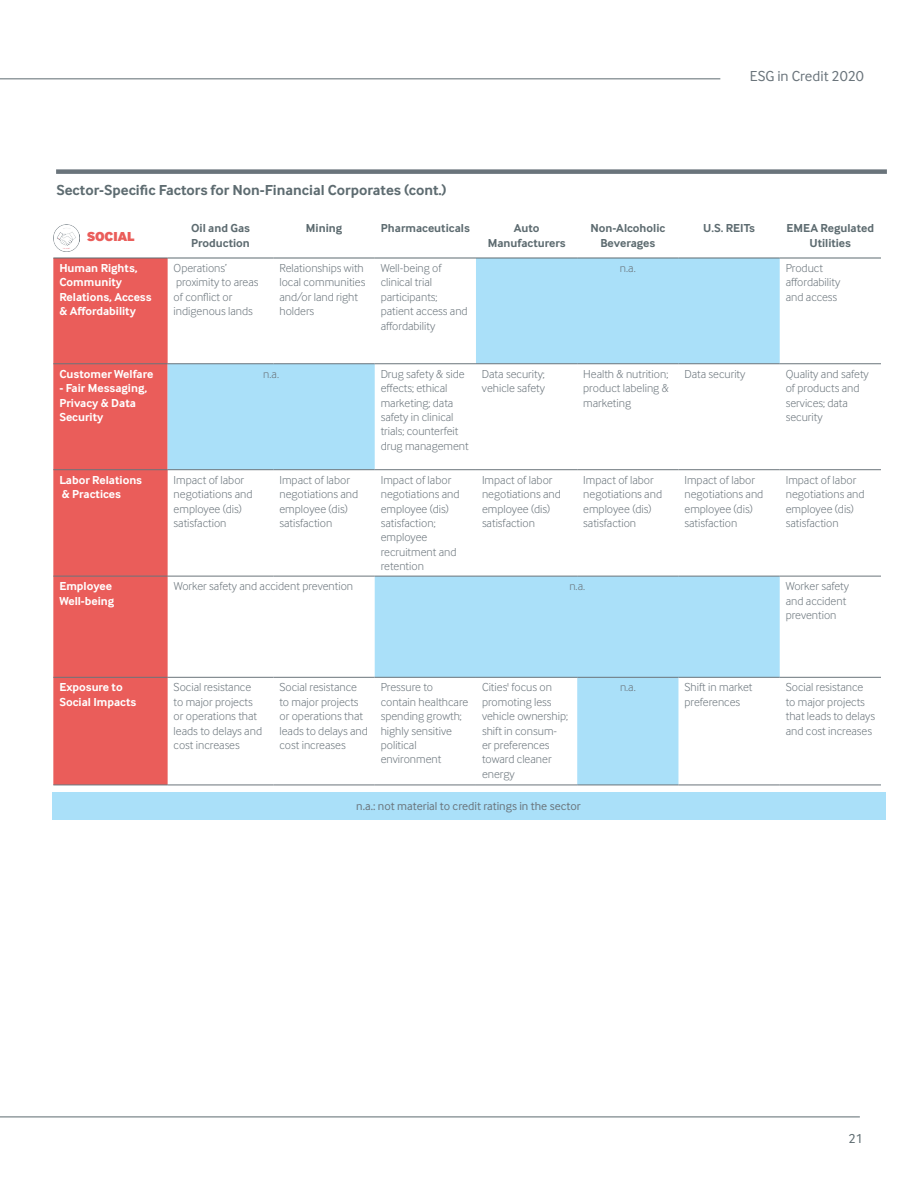
<style>
.page{position:relative;width:918px;height:1188px;background:#fff}
.page>*{position:absolute;margin:0;border:0;box-sizing:border-box;transform-origin:0 0}
.t1{font:700 15px "Inter Face";color:#5d6b70}
.t2{font:15px "Inter Face";color:#6a747b}
.t3{font:900 13.5px "Inter Face";color:#ea5d5a}
.t4{font:13.5px "Inter Face";color:#5d6b70}
.t5{font:300 12px/14.4px "Inter Face";color:#6a747b}
.t6{font:700 12px/14.4px "Inter Face";color:#fff}
.t7{font:700 12px/14.4px "Inter Face";color:#5d6b70;text-align:center}
.t8{font:12px "Inter Face";color:#6a747b}
</style>
<div class="page">
<hr style="left:0;top:78px;width:720px;height:1px;background:#5d6b70">
<hr style="left:0;top:1117px;width:860px;height:1px;background:#5d6b70">
<div style="left:56px;top:169px;width:831px;height:5px;background:#6a747b"></div>
<div style="left:53px;top:259px;width:115px;height:526px;background:#ea5d5a"></div>
<svg style="left:168px;top:259px;width:612px;height:526px"></svg>
<hr style="left:53px;top:258px;width:115px;height:1px;background:#5d6b70">
<hr style="left:168px;top:258px;width:105px;height:1px;background:#5d6b70">
<hr style="left:273px;top:258px;width:102px;height:1px;background:#5d6b70">
<hr style="left:375px;top:258px;width:101px;height:1px;background:#5d6b70">
<hr style="left:476px;top:258px;width:101px;height:1px;background:#5d6b70">
<hr style="left:577px;top:258px;width:101px;height:1px;background:#5d6b70">
<hr style="left:678px;top:258px;width:102px;height:1px;background:#5d6b70">
<hr style="left:780px;top:258px;width:101px;height:1px;background:#5d6b70">
<hr style="left:53px;top:363px;width:115px;height:1px;background:#6a747b">
<hr style="left:375px;top:363px;width:101px;height:1px;background:#6a747b">
<hr style="left:476px;top:363px;width:101px;height:1px;background:#6a747b">
<hr style="left:577px;top:363px;width:101px;height:1px;background:#6a747b">
<hr style="left:678px;top:363px;width:102px;height:1px;background:#6a747b">
<hr style="left:780px;top:363px;width:101px;height:1px;background:#6a747b">
<hr style="left:53px;top:469px;width:115px;height:1px;background:#6a747b">
<hr style="left:375px;top:469px;width:101px;height:1px;background:#6a747b">
<hr style="left:476px;top:469px;width:101px;height:1px;background:#6a747b">
<hr style="left:577px;top:469px;width:101px;height:1px;background:#6a747b">
<hr style="left:678px;top:469px;width:102px;height:1px;background:#6a747b">
<hr style="left:780px;top:469px;width:101px;height:1px;background:#6a747b">
<hr style="left:53px;top:576px;width:115px;height:1px;background:#6a747b">
<hr style="left:168px;top:576px;width:105px;height:1px;background:#6a747b">
<hr style="left:273px;top:576px;width:102px;height:1px;background:#6a747b">
<hr style="left:780px;top:576px;width:101px;height:1px;background:#6a747b">
<hr style="left:53px;top:677px;width:115px;height:1px;background:#6a747b">
<hr style="left:168px;top:677px;width:105px;height:1px;background:#6a747b">
<hr style="left:273px;top:677px;width:102px;height:1px;background:#6a747b">
<hr style="left:780px;top:677px;width:101px;height:1px;background:#6a747b">
<hr style="left:53px;top:785px;width:115px;height:1px;background:#6a747b">
<hr style="left:168px;top:785px;width:105px;height:1px;background:#6a747b">
<hr style="left:273px;top:785px;width:102px;height:1px;background:#6a747b">
<hr style="left:375px;top:785px;width:101px;height:1px;background:#6a747b">
<hr style="left:476px;top:785px;width:101px;height:1px;background:#6a747b">
<hr style="left:678px;top:785px;width:102px;height:1px;background:#6a747b">
<hr style="left:780px;top:785px;width:101px;height:1px;background:#6a747b">
<hr style="left:168px;top:363px;width:105px;height:1px;background:#6a747b">
<hr style="left:273px;top:363px;width:102px;height:1px;background:#6a747b">
<hr style="left:168px;top:469px;width:105px;height:1px;background:#6a747b">
<hr style="left:273px;top:469px;width:102px;height:1px;background:#6a747b">
<hr style="left:375px;top:576px;width:101px;height:1px;background:#6a747b">
<hr style="left:476px;top:576px;width:101px;height:1px;background:#6a747b">
<hr style="left:577px;top:576px;width:101px;height:1px;background:#6a747b">
<hr style="left:678px;top:576px;width:102px;height:1px;background:#6a747b">
<hr style="left:375px;top:677px;width:101px;height:1px;background:#6a747b">
<hr style="left:476px;top:677px;width:101px;height:1px;background:#6a747b">
<hr style="left:678px;top:677px;width:102px;height:1px;background:#6a747b">
<hr style="left:577px;top:677px;width:101px;height:1px;background:#6a747b">
<hr style="left:577px;top:785px;width:101px;height:1px;background:#6a747b">
<div style="left:52px;top:792px;width:833px;height:28px;background:#aae0f9"></div>
<img style="left:53px;top:224px;width:27px;height:27px">
<p class="t2" style="left:750px;top:68px;width:116px">ESG in Credit 2020</p>
<p class="t1" style="left:56px;top:182px;width:392px">Sector-Specific Factors for Non-Financial Corporates (cont.)</p>
<p class="t7" style="left:191px;top:221px;width:60px;text-align:left">Oil and Gas<br>Production</p>
<p class="t7" style="left:306px;top:221px;width:38px">Mining</p>
<p class="t7" style="left:381px;top:221px;width:90px">Pharmaceuticals</p>
<p class="t7" style="left:488px;top:221px;width:79px">Auto<br>Manufacturers</p>
<p class="t7" style="left:590px;top:221px;width:76px">Non-Alcoholic<br>Beverages</p>
<p class="t7" style="left:703px;top:221px;width:53px">U.S. REITs</p>
<p class="t7" style="left:787px;top:221px;width:89px">EMEA Regulated<br>Utilities</p>
<p class="t6" style="left:59px;top:261px;width:94px">Human Rights,<br>Community<br>Relations, Access &amp; Affordability</p>
<p class="t5" style="left:174px;top:261px;width:86px">Operations’ proximity to areas of conflict or indigenous lands</p>
<p class="t5" style="left:279px;top:261px;width:87px">Relationships with local communities and/or land right holders</p>
<p class="t5" style="left:381px;top:261px;width:89px">Well-being of clinical trial participants; patient access and affordability</p>
<p class="t5" style="left:620px;top:261px;width:17px">n.a.</p>
<p class="t5" style="left:786px;top:261px;width:56px">Product affordability and access</p>
<p class="t6" style="left:59px;top:367px;width:96px">Customer Welfare</p>
<p class="t6" style="left:59px;top:381px;width:89px">- Fair Messaging,<br>Privacy &amp; Data<br>Security</p>
<p class="t3" style="left:87px;top:228px;width:49px">SOCIAL</p>
<p class="t5" style="left:263px;top:366px;width:17px">n.a.</p>
<p class="t5" style="left:381px;top:366px;width:90px">Drug safety &amp; side effects; ethical marketing; data safety in clinical trials; counterfeit drug management</p>
<p class="t5" style="left:482px;top:366px;width:65px">Data security; vehicle safety</p>
<p class="t5" style="left:583px;top:366px;width:87px;text-align:justify">Health &amp; nutrition; product labeling &amp; marketing</p>
<p class="t5" style="left:684px;top:366px;width:62px">Data security</p>
<p class="t5" style="left:786px;top:366px;width:85px">Quality and safety of products and services; data security</p>
<p class="t6" style="left:59px;top:472px;width:84px">Labor Relations &amp; Practices</p>
<p class="t5" style="left:174px;top:472px;width:80px">Impact of labor negotiations and employee (dis) satisfaction</p>
<p class="t5" style="left:279px;top:472px;width:80px">Impact of labor negotiations and employee (dis) satisfaction</p>
<p class="t5" style="left:381px;top:472px;width:80px">Impact of labor negotiations and employee (dis) satisfaction; employee recruitment and retention</p>
<p class="t5" style="left:482px;top:472px;width:80px">Impact of labor negotiations and employee (dis) satisfaction</p>
<p class="t5" style="left:583px;top:472px;width:80px">Impact of labor negotiations and employee (dis) satisfaction</p>
<p class="t5" style="left:685px;top:472px;width:80px">Impact of labor negotiations and employee (dis) satisfaction</p>
<p class="t5" style="left:786px;top:472px;width:80px">Impact of labor negotiations and employee (dis) satisfaction</p>
<p class="t6" style="left:59px;top:579px;width:56px">Employee<br>Well-being</p>
<p class="t5" style="left:174px;top:579px;width:181px">Worker safety and accident prevention</p>
<p class="t5" style="left:569px;top:579px;width:17px">n.a.</p>
<p class="t5" style="left:786px;top:579px;width:65px">Worker safety and accident prevention</p>
<p class="t6" style="left:59px;top:680px;width:78px">Exposure to<br>Social Impacts</p>
<p class="t5" style="left:174px;top:680px;width:90px">Social resistance to major projects or operations that leads to delays and cost increases</p>
<p class="t5" style="left:280px;top:680px;width:90px">Social resistance to major projects or operations that leads to delays and cost increases</p>
<p class="t5" style="left:381px;top:680px;width:89px">Pressure to contain healthcare spending growth; highly sensitive political environment</p>
<p class="t5" style="left:482px;top:680px;width:87px">Cities' focus on promoting less vehicle ownership; shift in consum&shy;er preferences toward cleaner energy</p>
<p class="t5" style="left:620px;top:680px;width:17px">n.a.</p>
<p class="t5" style="left:685px;top:680px;width:69px">Shift in market preferences</p>
<p class="t5" style="left:786px;top:680px;width:91px">Social resistance to major projects that leads to delays and cost increases</p>
<p class="t8" style="left:356px;top:799px;width:226px">n.a.: not material to credit ratings in the sector</p>
<p class="t4" style="left:849px;top:1131px;width:16px">21</p>
</div>
